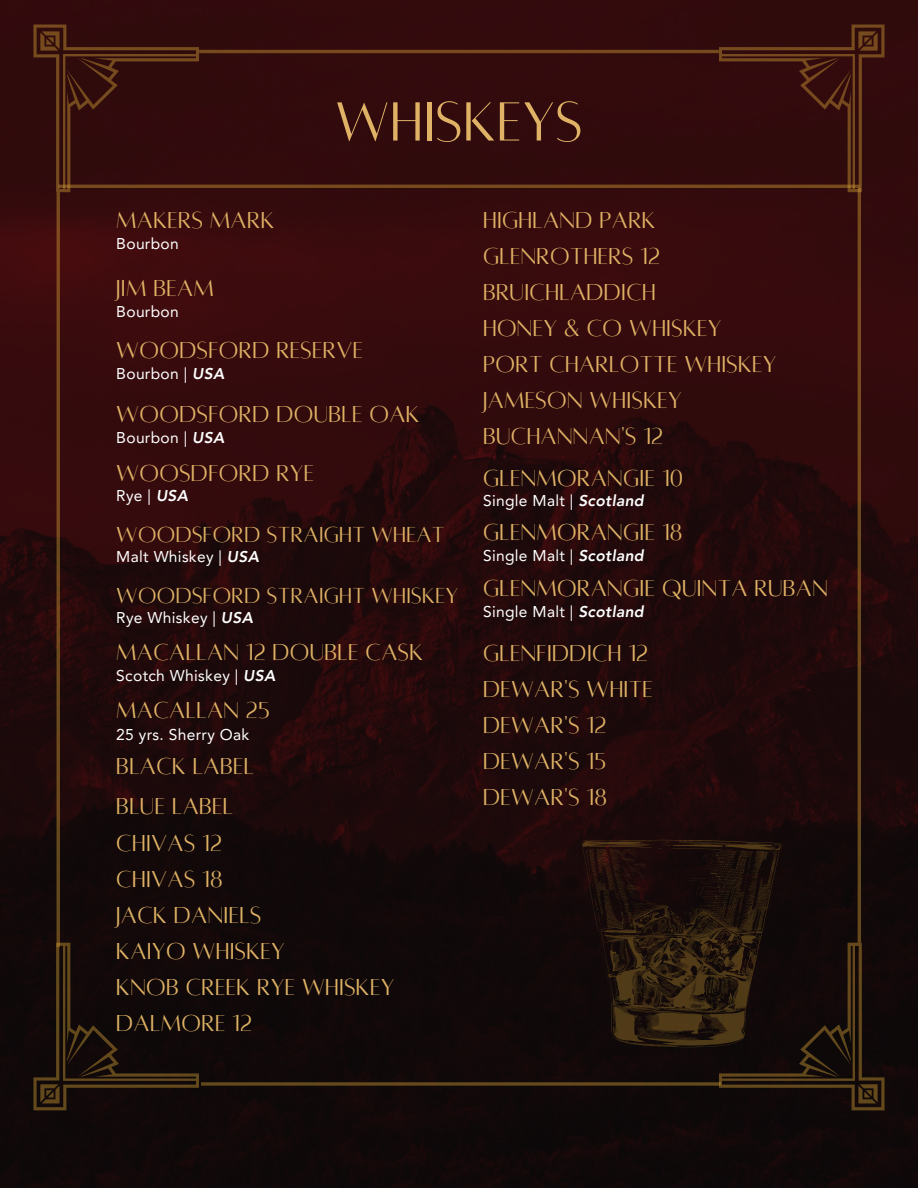
<style>
.page{position:relative;width:918px;height:1188px;background:#fff}
.page>*{position:absolute;margin:0;border:0;box-sizing:border-box;transform-origin:0 0}
.t1{font:60.75px "Alta regular";letter-spacing:.01em;color:#dfb265}
.t2{font:25.5px/36px "Alta regular";letter-spacing:.01em;color:#dfb265}
.t3{font:24px "Alta regular";letter-spacing:.01em;color:#dfb265}
.t4{font:15.6px "Avenir LT Pro";letter-spacing:.02em;color:#fff}
.s1{font-weight:800;font-style:italic}
</style>
<div class="page">
<img style="left:0;top:0;width:918px;height:1188px">
<svg style="left:33px;top:943px;width:166px;height:167px;background:#1a100b"></svg>
<svg style="left:719px;top:25px;width:166px;height:167px;background:#39120e"></svg>
<svg style="left:34px;top:25px;width:165px;height:167px;background:#39120e"></svg>
<hr style="left:858px;top:188px;width:3px;height:755px;background:#d4a135">
<hr style="left:57px;top:192px;width:3px;height:755px;background:#d4a135">
<hr style="left:199px;top:50px;width:520px;height:3px;background:#d4a135">
<svg style="left:201px;top:1082px;width:381px;height:4px;background:#563e18"></svg>
<hr style="left:58px;top:185px;width:802px;height:3px;background:#d4a135">
<svg style="left:582px;top:840px;width:302px;height:270px;background:#1e120c"></svg>
<p class="t1" style="left:335px;top:92px;width:249px">WHISKEYS</p>
<h2 class="t2" style="left:116px;top:203px;width:160px">MAKERS MARK</h2>
<p class="t4" style="left:116px;top:237px;width:64px">Bourbon</p>
<h2 class="t2" style="left:116px;top:270px;width:99px">JIM BEAM</h2>
<p class="t4" style="left:116px;top:305px;width:64px">Bourbon</p>
<h2 class="t2" style="left:116px;top:332px;width:248px">WOODSFORD RESERVE</h2>
<p class="t4" style="left:116px;top:368px;width:110px">Bourbon | <span class="s1">USA</span></p>
<h2 class="t2" style="left:116px;top:397px;width:305px">WOODSFORD DOUBLE OAK</h2>
<p class="t4" style="left:116px;top:431px;width:110px">Bourbon | <span class="s1">USA</span></p>
<h2 class="t2" style="left:116px;top:455px;width:200px">WOOSDFORD RYE</h2>
<p class="t4" style="left:116px;top:490px;width:73px">Rye | <span class="s1">USA</span></p>
<h2 class="t3" style="left:116px;top:523px;width:330px">WOODSFORD STRAIGHT WHEAT</h2>
<p class="t4" style="left:116px;top:550px;width:144px">Malt Whiskey | <span class="s1">USA</span></p>
<h2 class="t3" style="left:116px;top:584px;width:344px">WOODSFORD STRAIGHT WHISKEY</h2>
<p class="t4" style="left:116px;top:612px;width:138px">Rye Whiskey | <span class="s1">USA</span></p>
<h2 class="t2" style="left:116px;top:635px;width:308px">MACALLAN 12 DOUBLE CASK</h2>
<p class="t4" style="left:116px;top:669px;width:161px">Scotch Whiskey | <span class="s1">USA</span></p>
<h2 class="t2" style="left:116px;top:693px;width:155px">MACALLAN 25</h2>
<p class="t4" style="left:116px;top:728px;width:135px">25 yrs. Sherry Oak</p>
<p class="t2" style="left:116px;top:747px;width:139px;line-height:39.3px">BLACK LABEL<br>BLUE LABEL</p>
<p class="t2" style="left:116px;top:825px;width:280px">CHIVAS 12<br>CHIVAS 18<br>JACK DANIELS<br>KAIYO WHISKEY<br>KNOB CREEK RYE WHISKEY<br>DALMORE 12</p>
<h1 class="t2" style="left:483px;top:202px;width:295px">HIGHLAND PARK<br>GLENROTHERS 12<br>BRUICHLADDICH<br>HONEY &amp; CO WHISKEY<br>PORT CHARLOTTE WHISKEY<br>JAMESON WHISKEY<br>BUCHANNAN'S 12</h1>
<h2 class="t2" style="left:483px;top:460px;width:201px">GLENMORANGIE 10</h2>
<h2 class="t4" style="left:483px;top:494px;width:162px">Single Malt | <span class="s1">Scotland</span></h2>
<p class="t2" style="left:483px;top:515px;width:201px">GLENMORANGIE 18</p>
<h2 class="t4" style="left:483px;top:549px;width:162px">Single Malt | <span class="s1">Scotland</span></h2>
<p class="t2" style="left:483px;top:570px;width:346px">GLENMORANGIE QUINTA RUBAN</p>
<h2 class="t4" style="left:483px;top:606px;width:162px">Single Malt | <span class="s1">Scotland</span></h2>
<p class="t2" style="left:483px;top:636px;width:171px">GLENFIDDICH 12<br>DEWAR'S WHITE<br>DEWAR'S 12<br>DEWAR'S 15<br>DEWAR'S 18</p>
</div>
